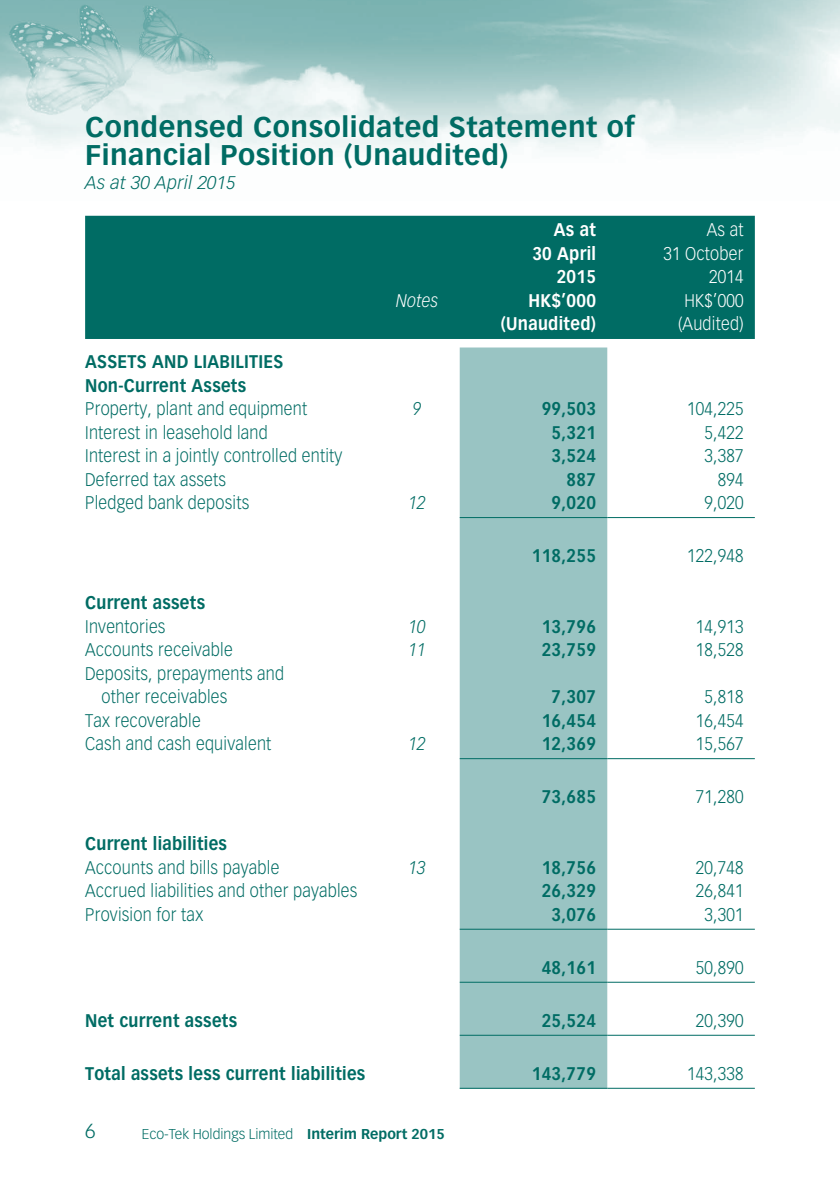
<style>
.page{position:relative;width:840px;height:1191px;background:#fff}
.page>*{position:absolute;margin:0;border:0;box-sizing:border-box;transform-origin:0 0}
.t1{font:700 28px/28px "Vectora LT Std";letter-spacing:.02em;color:#006c64}
.t2{font:300 20px "Vectora LT Std";color:#006c64}
.t3{font:300 18px/23.6px "Vectora LT Std";letter-spacing:.015em;color:#006c64;scale:.9 1}
.t4{font:700 18px/23.6px "Vectora LT Std";letter-spacing:.02em;color:#006c64;scale:.9 1}
.t5{font:700 18px/23.6px "Vectora LT Std";letter-spacing:.02em;color:#fff;text-align:right;scale:.9 1}
.t6{font:300 18px/23.6px "Vectora LT Std";letter-spacing:.015em;color:#fff;text-align:right;scale:.9 1}
.t7{font:italic 300 18px "Vectora LT Std";letter-spacing:.015em;color:#006c64}
.t8{font:italic 300 18px "Vectora LT Std";letter-spacing:.015em;color:#006c64;scale:.9 1}
.t9{font:italic 300 18px "Vectora LT Std";letter-spacing:.015em;color:#fff;scale:.9 1}
.t10{font:300 14px "Vectora LT Std";color:#006c64}
.s1{font-weight:700}
</style>
<div class="page">
<img style="left:0;top:0;width:839px;height:151px">
<div style="left:85px;top:216px;width:669px;height:123px;background:#006c64"></div>
<div style="left:459px;top:347px;width:148px;height:740px;background:#99c4c3"></div>
<hr style="left:459px;top:517px;width:148px;height:1px;background:#006c64">
<hr style="left:607px;top:517px;width:147px;height:1px;background:#006c64">
<hr style="left:459px;top:758px;width:148px;height:1px;background:#006c64">
<hr style="left:607px;top:758px;width:147px;height:1px;background:#006c64">
<hr style="left:459px;top:928px;width:148px;height:1px;background:#006c64">
<hr style="left:607px;top:928px;width:147px;height:1px;background:#006c64">
<hr style="left:459px;top:981px;width:148px;height:1px;background:#006c64">
<hr style="left:607px;top:981px;width:147px;height:1px;background:#006c64">
<hr style="left:459px;top:1034px;width:148px;height:1px;background:#006c64">
<hr style="left:607px;top:1034px;width:147px;height:1px;background:#006c64">
<hr style="left:459px;top:1087px;width:148px;height:1px;background:#006c64">
<hr style="left:607px;top:1087px;width:147px;height:1px;background:#006c64">
<h1 class="t1" style="left:85px;top:113px;width:551px">Condensed Consolidated Statement of<br>Financial Position (Unaudited)</h1>
<p class="t7" style="left:85px;top:172px;width:152px">As at 30 April 2015</p>
<p class="t5" style="left:532px;top:218px;width:72px">As at<br>30 April<br>2015</p>
<p class="t6" style="left:663px;top:218px;width:90px">As at<br>31 October<br>2014</p>
<p class="t9" style="left:396px;top:290px;width:48px">Notes</p>
<p class="t5" style="left:528px;top:288px;width:76px">HK$’000</p>
<p class="t6" style="left:684px;top:289px;width:67px">HK$’000</p>
<p class="t5" style="left:500px;top:312px;width:107px">(Unaudited)</p>
<p class="t6" style="left:677px;top:312px;width:74px">(Audited)</p>
<p class="t4" style="left:85px;top:350px;width:222px">ASSETS AND LIABILITIES<br>Non-Current Assets</p>
<p class="t3" style="left:85px;top:397px;width:248px">Property, plant and equipment</p>
<p class="t8" style="left:413px;top:398px;width:11px">9</p>
<p class="t4" style="left:541px;top:397px;width:62px">99,503</p>
<p class="t3" style="left:686px;top:397px;width:64px">104,225</p>
<p class="t3" style="left:85px;top:420px;width:204px">Interest in leasehold land</p>
<p class="t4" style="left:551px;top:420px;width:51px">5,321</p>
<p class="t3" style="left:704px;top:420px;width:45px">5,422</p>
<p class="t3" style="left:85px;top:444px;width:287px">Interest in a jointly controlled entity</p>
<p class="t4" style="left:551px;top:444px;width:51px">3,524</p>
<p class="t3" style="left:704px;top:444px;width:45px">3,387</p>
<p class="t3" style="left:85px;top:467px;width:158px">Deferred tax assets</p>
<p class="t4" style="left:566px;top:467px;width:34px">887</p>
<p class="t3" style="left:717px;top:467px;width:30px">894</p>
<p class="t3" style="left:85px;top:491px;width:184px">Pledged bank deposits</p>
<p class="t8" style="left:408px;top:492px;width:20px">12</p>
<p class="t4" style="left:551px;top:491px;width:51px">9,020</p>
<p class="t3" style="left:704px;top:491px;width:45px">9,020</p>
<p class="t4" style="left:531px;top:544px;width:73px">118,255</p>
<p class="t3" style="left:686px;top:544px;width:64px">122,948</p>
<p class="t4" style="left:85px;top:591px;width:135px">Current assets</p>
<p class="t3" style="left:85px;top:614px;width:91px">Inventories</p>
<p class="t8" style="left:408px;top:615px;width:20px">10</p>
<p class="t4" style="left:541px;top:614px;width:62px">13,796</p>
<p class="t3" style="left:695px;top:614px;width:54px">14,913</p>
<p class="t3" style="left:85px;top:638px;width:165px">Accounts receivable</p>
<p class="t8" style="left:408px;top:639px;width:20px">11</p>
<p class="t4" style="left:541px;top:638px;width:62px">23,759</p>
<p class="t3" style="left:695px;top:638px;width:54px">18,528</p>
<p class="t3" style="left:102px;top:661px;width:204px;text-indent:-16px">Deposits, prepayments and other receivables</p>
<p class="t4" style="left:551px;top:685px;width:51px">7,307</p>
<p class="t3" style="left:704px;top:685px;width:45px">5,818</p>
<p class="t3" style="left:85px;top:708px;width:130px">Tax recoverable</p>
<p class="t4" style="left:541px;top:708px;width:62px">16,454</p>
<p class="t3" style="left:695px;top:708px;width:54px">16,454</p>
<p class="t3" style="left:85px;top:732px;width:208px">Cash and cash equivalent</p>
<p class="t8" style="left:408px;top:733px;width:20px">12</p>
<p class="t4" style="left:541px;top:732px;width:62px">12,369</p>
<p class="t3" style="left:695px;top:732px;width:54px">15,567</p>
<p class="t4" style="left:541px;top:785px;width:62px">73,685</p>
<p class="t3" style="left:695px;top:785px;width:54px">71,280</p>
<p class="t4" style="left:85px;top:832px;width:159px">Current liabilities</p>
<p class="t3" style="left:85px;top:855px;width:217px">Accounts and bills payable</p>
<p class="t8" style="left:408px;top:856px;width:20px">13</p>
<p class="t4" style="left:541px;top:855px;width:62px">18,756</p>
<p class="t3" style="left:695px;top:855px;width:54px">20,748</p>
<p class="t3" style="left:85px;top:879px;width:304px">Accrued liabilities and other payables</p>
<p class="t4" style="left:541px;top:879px;width:62px">26,329</p>
<p class="t3" style="left:695px;top:879px;width:54px">26,841</p>
<p class="t3" style="left:85px;top:902px;width:132px">Provision for tax</p>
<p class="t4" style="left:551px;top:902px;width:51px">3,076</p>
<p class="t3" style="left:704px;top:902px;width:45px">3,301</p>
<p class="t4" style="left:541px;top:955px;width:62px">48,161</p>
<p class="t3" style="left:695px;top:955px;width:54px">50,890</p>
<p class="t4" style="left:85px;top:1008px;width:170px">Net current assets</p>
<p class="t4" style="left:541px;top:1008px;width:62px">25,524</p>
<p class="t3" style="left:695px;top:1008px;width:54px">20,390</p>
<p class="t4" style="left:85px;top:1061px;width:313px">Total assets less current liabilities</p>
<p class="t4" style="left:531px;top:1061px;width:73px">143,779</p>
<p class="t3" style="left:686px;top:1061px;width:64px">143,338</p>
<p class="t2" style="left:85px;top:1119px;width:12px">6</p>
<p class="t10" style="left:142px;top:1125px;width:304px">Eco-Tek Holdings Limited <span class="s1">Interim Report 2015</span></p>
</div>
